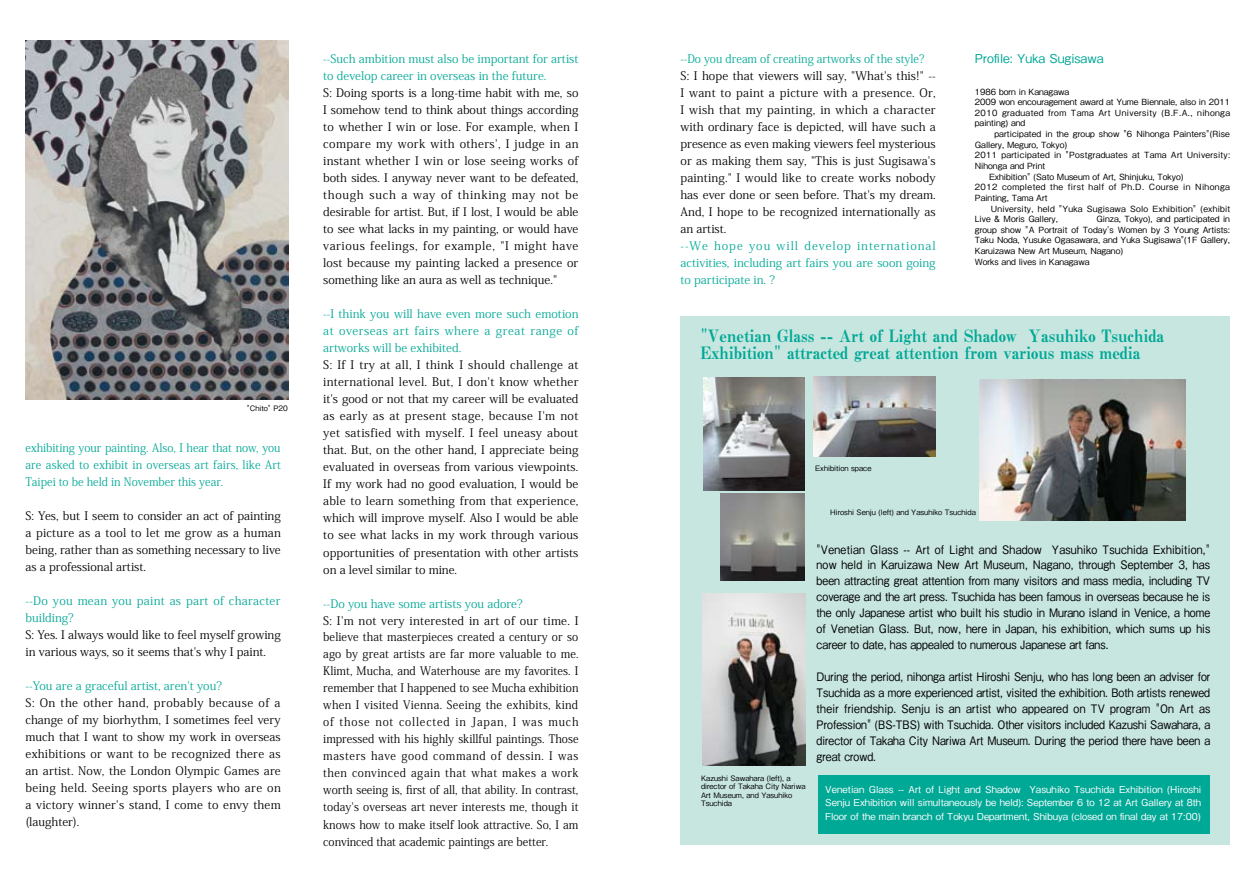
<style>
.page{position:relative;width:1259px;height:893px;background:#fff}
.page>*{position:absolute;margin:0;border:0;box-sizing:border-box;transform-origin:0 0}
.t1{font:16.95px/17px "Midashi Min Pro MA31";color:#00a896}
.t2{font:500 12.15px "Gothic BBB Pro";color:#00a896}
.t3{font:11.7px/17px "Koz Min Pro";color:#000;text-align:justify}
.t4{font:500 11.7px/15.9px "Gothic BBB Pro";color:#000;text-align:justify;scale:.9 1}
.t5{font:11.7px/17px "Koz Min Pro";color:#00a896;text-align:justify}
.t6{font:11.7px/17px "Koz Min Pro";color:#00a896;text-align:justify;scale:.95 1}
.t7{font:11.7px/17px "Koz Min Pro";letter-spacing:.025em;color:#00a896}
.t8{font:500 9.6px/13.8px "Gothic BBB Pro";color:#fff;text-align:justify}
.t9{font:500 8.55px/10.6px "Gothic BBB Pro";color:#000}
.t10{font:500 8.55px "Gothic BBB Pro";letter-spacing:.03em;color:#000}
.t11{font:500 8.55px "Gothic BBB Pro";letter-spacing:.025em;color:#000}
.t12{font:500 8.55px "Gothic BBB Pro";letter-spacing:.05em;color:#000}
.t13{font:500 7.5px/8.6px "Gothic BBB Pro";color:#000}
</style>
<div class="page">
<img style="left:26px;top:40px;width:262px;height:360px">
<div style="left:680px;top:316px;width:550px;height:529px;background:#c8e6e0"></div>
<img style="left:980px;top:379px;width:205px;height:141px">
<img style="left:720px;top:494px;width:84px;height:86px">
<img style="left:704px;top:377px;width:100px;height:113px">
<img style="left:702px;top:594px;width:104px;height:171px">
<div style="left:818px;top:775px;width:391px;height:59px;background:#00a896"></div>
<img style="left:814px;top:376px;width:121px;height:80px">
<p class="t13" style="left:247px;top:402px;width:42px">"Chito" P20</p>
<p class="t6" style="left:26px;top:439px;width:270px">exhibiting your painting. Also, I hear that now, you are asked to exhibit in overseas art fairs, like Art Taipei to be held in November this year.</p>
<p class="t3" style="left:26px;top:507px;width:257px">S: Yes, but I seem to consider an act of painting a picture as a tool to let me grow as a human being, rather than as something necessary to live as a professional artist.</p>
<p class="t7" style="left:26px;top:592px;width:256px">--Do you mean you paint as part of character building?</p>
<p class="t3" style="left:26px;top:626px;width:257px">S: Yes. I always would like to feel myself growing in various ways, so it seems that's why I paint.</p>
<p class="t5" style="left:26px;top:677px;width:198px">--You are a graceful artist, aren't you?</p>
<p class="t3" style="left:26px;top:694px;width:257px">S: On the other hand, probably because of a change of my biorhythm, I sometimes feel very much that I want to show my work in overseas exhibitions or want to be recognized there as an artist. Now, the London Olympic Games are being held. Seeing sports players who are on a victory winner's stand, I come to envy them (laughter).</p>
<p class="t5" style="left:323px;top:50px;width:257px">--Such ambition must also be important for artist to develop career in overseas in the future.</p>
<p class="t3" style="left:323px;top:84px;width:257px">S: Doing sports is a long-time habit with me, so I somehow tend to think about things according to whether I win or lose. For example, when I compare my work with others', I judge in an instant whether I win or lose seeing works of both sides. I anyway never want to be defeated, though such a way of thinking may not be desirable for artist. But, if I lost, I would be able to see what lacks in my painting, or would have various feelings, for example, "I might have lost because my painting lacked a presence or something like an aura as well as technique."</p>
<p class="t5" style="left:323px;top:305px;width:257px">--I think you will have even more such emotion at overseas art fairs where a great range of artworks will be exhibited.</p>
<p class="t3" style="left:323px;top:356px;width:257px">S: If I try at all, I think I should challenge at international level. But, I don't know whether it's good or not that my career will be evaluated as early as at present stage, because I'm not yet satisfied with myself. I feel uneasy about that. But, on the other hand, I appreciate being evaluated in overseas from various viewpoints.<br>If my work had no good evaluation, I would be able to learn something from that experience, which will improve myself. Also I would be able to see what lacks in my work through various opportunities of presentation with other artists on a level similar to mine.</p>
<p class="t5" style="left:323px;top:594px;width:201px">--Do you have some artists you adore?</p>
<p class="t3" style="left:323px;top:611px;width:257px">S: I'm not very interested in art of our time. I believe that masterpieces created a century or so ago by great artists are far more valuable to me.<br>Klimt, Mucha, and Waterhouse are my favorites. I remember that I happened to see Mucha exhibition when I visited Vienna. Seeing the exhibits, kind of those not collected in Japan, I was much impressed with his highly skillful paintings. Those masters have good command of dessin. I was then convinced again that what makes a work worth seeing is, first of all, that ability. In contrast, today's overseas art never interests me, though it knows how to make itself look attractive. So, I am convinced that academic paintings are better.</p>
<p class="t6" style="left:680px;top:50px;width:258px">--Do you dream of creating artworks of the style?</p>
<p class="t3" style="left:680px;top:67px;width:257px">S: I hope that viewers will say, "What's this!" -- I want to paint a picture with a presence. Or, I wish that my painting, in which a character with ordinary face is depicted, will have such a presence as even making viewers feel mysterious or as making them say, "This is just Sugisawa's painting." I would like to create works nobody has ever done or seen before. That's my dream.<br>And, I hope to be recognized internationally as an artist.</p>
<p class="t5" style="left:680px;top:237px;width:257px">--We hope you will develop international activities, including art fairs you are soon going to participate in. ?</p>
<p class="t2" style="left:975px;top:49px;width:130px">Profile: Yuka Sugisawa</p>
<p class="t9" style="left:975px;top:85px;width:257px">1986 born in Kanagawa<br>2009 won encouragement award at Yume Biennale, also in 2011<br>2010 graduated from Tama Art University (B.F.A., nihonga painting) and</p>
<p class="t9" style="left:994px;top:128px;width:237px">participated in the group show "6 Nihonga Painters"(Rise</p>
<p class="t9" style="left:975px;top:138px;width:94px">Gallery, Meguro, Tokyo)</p>
<p class="t10" style="left:975px;top:148px;width:257px">2011 participated in "Postgraduates at Tama Art University:</p>
<p class="t9" style="left:975px;top:159px;width:72px">Nihonga and Print</p>
<p class="t9" style="left:989px;top:170px;width:196px">Exhibition" (Sato Museum of Art, Shinjuku, Tokyo)</p>
<p class="t12" style="left:975px;top:180px;width:257px">2012 completed the first half of Ph.D. Course in Nihonga</p>
<p class="t9" style="left:975px;top:191px;width:74px">Painting, Tama Art</p>
<p class="t11" style="left:990px;top:201px;width:241px">University, held "Yuka Sugisawa Solo Exhibition" (exhibit</p>
<p class="t9" style="left:975px;top:213px;width:84px">Live &amp; Moris Gallery,</p>
<p class="t9" style="left:975px;top:213px;width:257px;text-indent:122px">Ginza, Tokyo), and participated in group show "A Portrait of Today's Women by 3 Young Artists:<br>Taku Noda, Yusuke Ogasawara, and Yuka Sugisawa"(1F Gallery, Karuizawa New Art Museum, Nagano)<br>Works and lives in Kanagawa</p>
<h1 class="t1" style="left:700px;top:326px;width:465px">"Venetian Glass -- Art of Light and Shadow Yasuhiko Tsuchida<br>Exhibition" attracted great attention from various mass media</h1>
<p class="t13" style="left:815px;top:463px;width:58px">Exhibition space</p>
<p class="t13" style="left:830px;top:507px;width:147px">Hiroshi Senju (left) and Yasuhiko Tsuchida</p>
<p class="t13" style="left:701px;top:773px;width:106px">Kazushi Sawahara (left), a director of Takaha City Nariwa<br>Art Museum, and Yasuhiko<br>Tsuchida</p>
<p class="t4" style="left:816px;top:540px;width:439px">"Venetian Glass -- Art of Light and Shadow Yasuhiko Tsuchida Exhibition," now held in Karuizawa New Art Museum, Nagano, through September 3, has been attracting great attention from many visitors and mass media, including TV coverage and the art press. Tsuchida has been famous in overseas because he is the only Japanese artist who built his studio in Murano island in Venice, a home of Venetian Glass. But, now, here in Japan, his exhibition, which sums up his career to date, has appealed to numerous Japanese art fans.</p>
<p class="t4" style="left:816px;top:667px;width:439px">During the period, nihonga artist Hiroshi Senju, who has long been an adviser for Tsuchida as a more experienced artist, visited the exhibition. Both artists renewed their friendship. Senju is an artist who appeared on TV program "On Art as Profession" (BS-TBS) with Tsuchida. Other visitors included Kazushi Sawahara, a director of Takaha City Nariwa Art Museum. During the period there have been a great crowd.</p>
<p class="t8" style="left:825px;top:781px;width:378px">Venetian Glass -- Art of Light and Shadow Yasuhiko Tsuchida Exhibition (Hiroshi Senju Exhibition will simultaneously be held): September 6 to 12 at Art Gallery at 8th Floor of the main branch of Tokyu Department, Shibuya (closed on final day at 17:00)</p>
</div>
